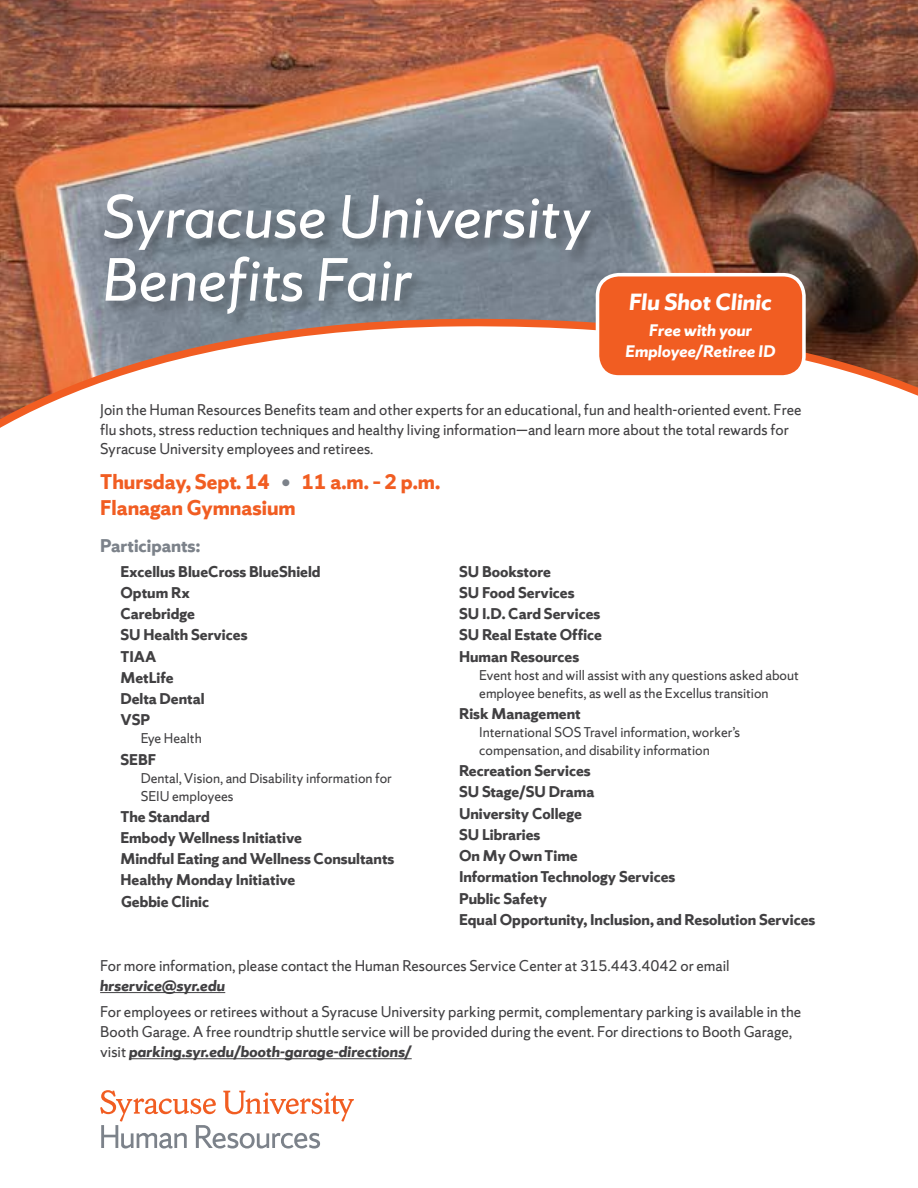
<style>
.page{position:relative;width:918px;height:1188px;background:#fff}
.page>*{position:absolute;margin:0;border:0;box-sizing:border-box;transform-origin:0 0}
.t1{font:italic 64.5px/63px "Sherman Sans";color:#fff}
.t2{font:italic 700 24.75px "Sherman Sans";color:#fff}
.t3{font:700 22.5px/25.5px "Sherman Sans";color:#f15d22}
.t4{font:700 19.5px "Sherman Sans";color:#7c828a}
.t5{font:italic 700 17.7px/21.3px "Sherman Sans";color:#fff;text-align:center}
.t6{font:16.5px/19.5px "Sherman Sans";color:#414042}
.t7{font:700 16.5px/21.3px "Sherman Sans";color:#414042}
.t8{font:italic 700 16.5px "Sherman Sans";color:#414042}
.t9{font:15px/18px "Sherman Sans";color:#414042}
.s1{color:#7c828a}
.s2{font-weight:700;font-style:italic}
</style>
<div class="page">
<hr style="left:100px;top:992px;width:125px;height:1px;background:#414042">
<hr style="left:129px;top:1058px;width:283px;height:1px;background:#414042">
<img style="left:0;top:0;width:918px;height:428px">
<svg style="left:100px;top:1090px;width:254px;height:59px"></svg>
<div style="left:597px;top:275px;width:207px;height:102px;background:#f15d22;border-radius:21px"></div>
<div style="left:596px;top:273px;width:210px;height:106px;border:4px solid #fff;border-radius:21px"></div>
<div style="left:103px;top:192px;width:502px;height:137px;background:#000;opacity:.31"></div>
<h1 class="t1" style="left:102px;top:185px;width:490px">Syracuse University<br>Benefits Fair</h1>
<h2 class="t2" style="left:629px;top:287px;width:144px">Flu Shot Clinic</h2>
<p class="t5" style="left:626px;top:320px;width:151px">Free with your<br>Employee/Retiree ID</p>
<p class="t6" style="left:100px;top:400px;width:703px">Join the Human Resources Benefits team and other experts for an educational, fun and health-oriented event. Free flu shots, stress reduction techniques and healthy living information—and learn more about the total rewards for<br>Syracuse University employees and retirees.</p>
<h3 class="t3" style="left:100px;top:469px;width:342px">Thursday, Sept. 14 <span class="s1">•</span> 11 a.m. – 2 p.m.<br>Flanagan Gymnasium</h3>
<p class="t4" style="left:100px;top:533px;width:102px">Participants:</p>
<p class="t7" style="left:120px;top:560px;width:202px">Excellus BlueCross BlueShield<br>Optum Rx<br>Carebridge<br>SU Health Services<br>TIAA<br>MetLife<br>Delta Dental<br>VSP</p>
<p class="t9" style="left:141px;top:729px;width:63px">Eye Health</p>
<p class="t7" style="left:120px;top:748px;width:37px">SEBF</p>
<p class="t9" style="left:141px;top:769px;width:253px">Dental, Vision, and Disability information for<br>SEIU employees</p>
<p class="t7" style="left:120px;top:805px;width:275px">The Standard<br>Embody Wellness Initiative<br>Mindful Eating and Wellness Consultants<br>Healthy Monday Initiative<br>Gebbie Clinic</p>
<p class="t7" style="left:459px;top:560px;width:145px">SU Bookstore<br>SU Food Services<br>SU I.D. Card Services<br>SU Real Estate Office<br>Human Resources</p>
<p class="t9" style="left:479px;top:666px;width:321px">Event host and will assist with any questions asked about employee benefits, as well as the Excellus transition</p>
<p class="t7" style="left:459px;top:703px;width:123px">Risk Management</p>
<p class="t9" style="left:479px;top:723px;width:262px">International SOS Travel information, worker’s compensation, and disability information</p>
<p class="t7" style="left:459px;top:760px;width:358px">Recreation Services<br>SU Stage/SU Drama<br>University College<br>SU Libraries<br>On My Own Time<br>Information Technology Services<br>Public Safety<br>Equal Opportunity, Inclusion, and Resolution Services</p>
<p class="t6" style="left:100px;top:956px;width:631px">For more information, please contact the Human Resources Service Center at 315.443.4042 or email</p>
<p class="t8" style="left:100px;top:975px;width:127px">hrservice@syr.edu</p>
<p class="t6" style="left:100px;top:1002px;width:703px">For employees or retirees without a Syracuse University parking permit, complementary parking is available in the<br>Booth Garage. A free roundtrip shuttle service will be provided during the event. For directions to Booth Garage, visit <span class="s2">parking.syr.edu/booth-garage-directions/</span></p>
</div>
